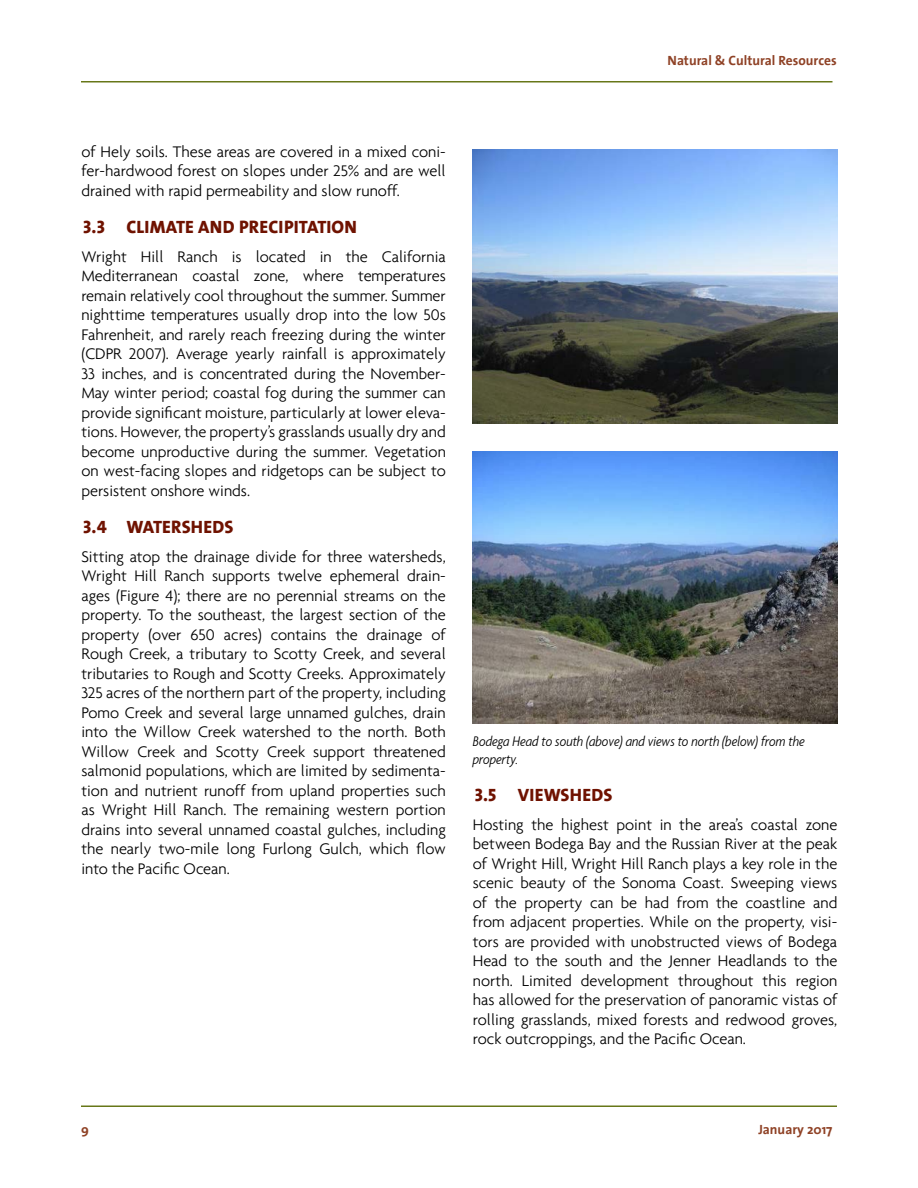
<style>
.page{position:relative;width:918px;height:1188px;background:#fff}
.page>*{position:absolute;margin:0;border:0;box-sizing:border-box;transform-origin:0 0}
.t1{font:18px "The Sans Extra Bold Caps";letter-spacing:.01em;color:#6f1200}
.t2{font:300 16.5px/19.5px "Agenda";color:#000;text-align:justify}
.t3{font:italic 300 condensed 15px/18px "Agenda";color:#000}
.t4{font:700 13.5px "The Sans";color:#8f4226}
</style>
<div class="page">
<hr style="left:81px;top:1106px;width:756px;height:1px;background:#677718">
<hr style="left:81px;top:81px;width:751px;height:1px;background:#677718">
<img style="left:473px;top:150px;width:364px;height:273px">
<img style="left:473px;top:451px;width:364px;height:273px">
<p class="t4" style="left:668px;top:49px;width:171px">Natural &amp; Cultural Resources</p>
<p class="t2" style="left:81px;top:141px;width:366px">of Hely soils. These areas are covered in a mixed coni&shy;fer-hardwood forest on slopes under 25% and are well drained with rapid permeability and slow runoff.</p>
<p class="t1" style="left:83px;top:212px;width:275px">3.3 CLIMATE AND PRECIPITATION</p>
<p class="t2" style="left:81px;top:246px;width:366px">Wright Hill Ranch is located in the California Mediterranean coastal zone, where temperatures remain relatively cool throughout the summer. Summer nighttime temperatures usually drop into the low 50s Fahrenheit, and rarely reach freezing during the winter (CDPR 2007). Average yearly rainfall is approximately 33 inches, and is concentrated during the November-May winter period; coastal fog during the summer can provide significant moisture, particularly at lower eleva&shy;tions. However, the property’s grasslands usually dry and become unproductive during the summer. Vegetation on west-facing slopes and ridgetops can be subject to persistent onshore winds.</p>
<p class="t1" style="left:83px;top:512px;width:152px">3.4 WATERSHEDS</p>
<p class="t2" style="left:81px;top:546px;width:367px">Sitting atop the drainage divide for three watersheds, Wright Hill Ranch supports twelve ephemeral drain&shy;ages (Figure 4); there are no perennial streams on the property. To the southeast, the largest section of the property (over 650 acres) contains the drainage of Rough Creek, a tributary to Scotty Creek, and several tributaries to Rough and Scotty Creeks. Approximately 325 acres of the northern part of the property, including Pomo Creek and several large unnamed gulches, drain into the Willow Creek watershed to the north. Both Willow Creek and Scotty Creek support threatened salmonid populations, which are limited by sedimenta&shy;tion and nutrient runoff from upland properties such as Wright Hill Ranch. The remaining western portion drains into several unnamed coastal gulches, including the nearly two-mile long Furlong Gulch, which flow into the Pacific Ocean.</p>
<p class="t3" style="left:473px;top:731px;width:333px">Bodega Head to south (above) and views to north (below) from the property.</p>
<p class="t1" style="left:475px;top:780px;width:139px">3.5 VIEWSHEDS</p>
<p class="t2" style="left:473px;top:814px;width:367px">Hosting the highest point in the area’s coastal zone between Bodega Bay and the Russian River at the peak of Wright Hill, Wright Hill Ranch plays a key role in the scenic beauty of the Sonoma Coast. Sweeping views of the property can be had from the coastline and from adjacent properties. While on the property, visi&shy;tors are provided with unobstructed views of Bodega Head to the south and the Jenner Headlands to the north. Limited development throughout this region has allowed for the preservation of panoramic vistas of rolling grasslands, mixed forests and redwood groves, rock outcroppings, and the Pacific Ocean.</p>
<p class="t4" style="left:81px;top:1118px;width:9px">9</p>
<p class="t4" style="left:758px;top:1118px;width:76px">January 2017</p>
</div>
